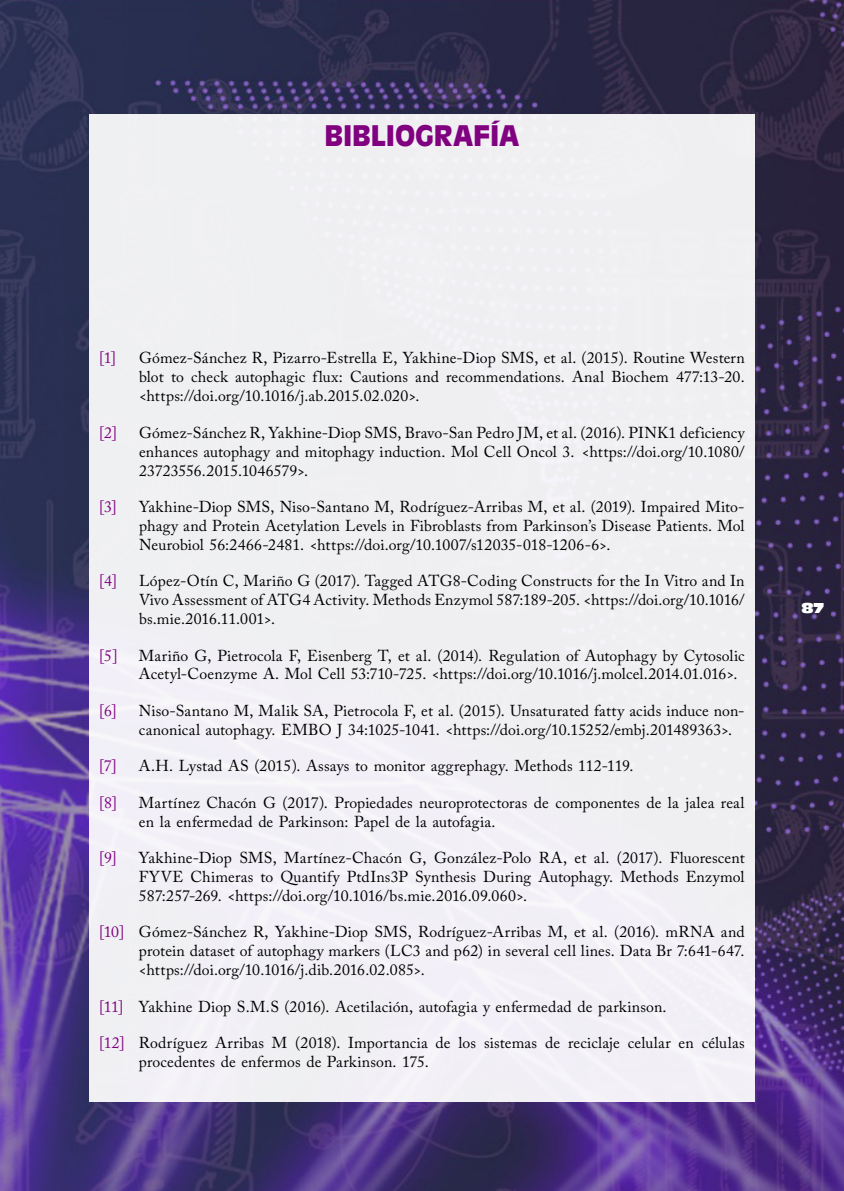
<style>
.page{position:relative;width:844px;height:1191px;background:#fff}
.page>*{position:absolute;margin:0;border:0;box-sizing:border-box;transform-origin:0 0}
.t1{font:900 28px "Antique Olive Std";letter-spacing:-.005em;color:#800080}
.t2{font:15.75px/18.9px "Adobe Caslon Pro";letter-spacing:.01em;color:#000;text-align:justify}
.t3{font:15.75px "Adobe Caslon Pro";color:#800080}
.t4{font:14px "Antique Olive Std Nord";color:#fff}
.s1{color:#800080}
</style>
<div class="page">
<img style="left:0;top:0;width:843px;height:1191px">
<div style="left:89px;top:114px;width:665px;height:987px;background:#f0f0f2"></div>
<h1 class="t1" style="left:324px;top:119px;width:196px">BIBLIOGRAFÍA</h1>
<p class="t3" style="left:99px;top:348px;width:18px">[1]</p>
<p class="t2" style="left:139px;top:348px;width:607px">Gómez-Sánchez R, Pizarro-Estrella E, Yakhine-Diop SMS, et al. (2015). Routine Western blot to check autophagic flux: Cautions and recommendations. Anal Biochem 477:13-20. &lt;https://doi.org/10.1016/j.ab.2015.02.020&gt;.</p>
<p class="t3" style="left:99px;top:423px;width:19px">[2]</p>
<p class="t2" style="left:139px;top:423px;width:607px">Gómez-Sánchez R, Yakhine-Diop SMS, Bravo-San Pedro JM, et al. (2016). PINK1 deficiency enhances autophagy and mitophagy induction. Mol Cell Oncol 3. &lt;https://doi.org/10.1080/ 23723556.2015.1046579&gt;.</p>
<p class="t3" style="left:99px;top:497px;width:19px">[3]</p>
<p class="t2" style="left:139px;top:497px;width:607px">Yakhine-Diop SMS, Niso-Santano M, Rodríguez-Arribas M, et al. (2019). Impaired Mito&shy;phagy and Protein Acetylation Levels in Fibroblasts from Parkinson’s Disease Patients. Mol Neurobiol 56:2466-2481. &lt;https://doi.org/10.1007/s12035-018-1206-6&gt;.</p>
<p class="t3" style="left:99px;top:571px;width:19px">[4]</p>
<p class="t2" style="left:139px;top:571px;width:607px">López-Otín C, Mariño G (2017). Tagged ATG8-Coding Constructs for the In Vitro and In Vivo Assessment of ATG4 Activity. Methods Enzymol 587:189-205. &lt;https://doi.org/10.1016/ bs.mie.2016.11.001&gt;.</p>
<p class="t3" style="left:99px;top:646px;width:20px">[5]</p>
<p class="t2" style="left:139px;top:645px;width:607px">Mariño G, Pietrocola F, Eisenberg T, et al. (2014). Regulation of Autophagy by Cytosolic<br>Acetyl-Coenzyme A. Mol Cell 53:710-725. &lt;https://doi.org/10.1016/j.molcel.2014.01.016&gt;.</p>
<p class="t3" style="left:99px;top:701px;width:19px">[6]</p>
<p class="t2" style="left:139px;top:701px;width:607px">Niso-Santano M, Malik SA, Pietrocola F, et al. (2015). Unsaturated fatty acids induce non&shy;canonical autophagy. EMBO J 34:1025-1041. &lt;https://doi.org/10.15252/embj.201489363&gt;.</p>
<p class="t3" style="left:99px;top:756px;width:19px">[7]</p>
<p class="t2" style="left:139px;top:756px;width:496px">A.H. Lystad AS (2015). Assays to monitor aggrephagy. Methods 112-119.</p>
<p class="t3" style="left:99px;top:793px;width:19px">[8]</p>
<p class="t2" style="left:139px;top:792px;width:607px">Martínez Chacón G (2017). Propiedades neuroprotectoras de componentes de la jalea real en la enfermedad de Parkinson: Papel de la autofagia.</p>
<p class="t3" style="left:99px;top:848px;width:19px">[9]</p>
<p class="t2" style="left:139px;top:848px;width:607px">Yakhine-Diop SMS, Martínez-Chacón G, González-Polo RA, et al. (2017). Fluorescent FYVE Chimeras to Quantify PtdIns3P Synthesis During Autophagy. Methods Enzymol 587:257-269. &lt;https://doi.org/10.1016/bs.mie.2016.09.060&gt;.</p>
<p class="t2" style="left:139px;top:922px;width:607px;text-indent:-40px"><span class="s1">[10]</span> Gómez-Sánchez R, Yakhine-Diop SMS, Rodríguez-Arribas M, et al. (2016). mRNA and protein dataset of autophagy markers (LC3 and p62) in several cell lines. Data Br 7:641-647. &lt;https://doi.org/10.1016/j.dib.2016.02.085&gt;.</p>
<p class="t2" style="left:99px;top:996px;width:568px"><span class="s1">[11]</span> Yakhine Diop S.M.S (2016). Acetilación, autofagia y enfermedad de parkinson.</p>
<p class="t2" style="left:139px;top:1033px;width:607px;text-indent:-40px"><span class="s1">[12]</span> Rodríguez Arribas M (2018). Importancia de los sistemas de reciclaje celular en células procedentes de enfermos de Parkinson. 175.</p>
<p class="t4" style="left:801px;top:599px;width:24px">87</p>
</div>
